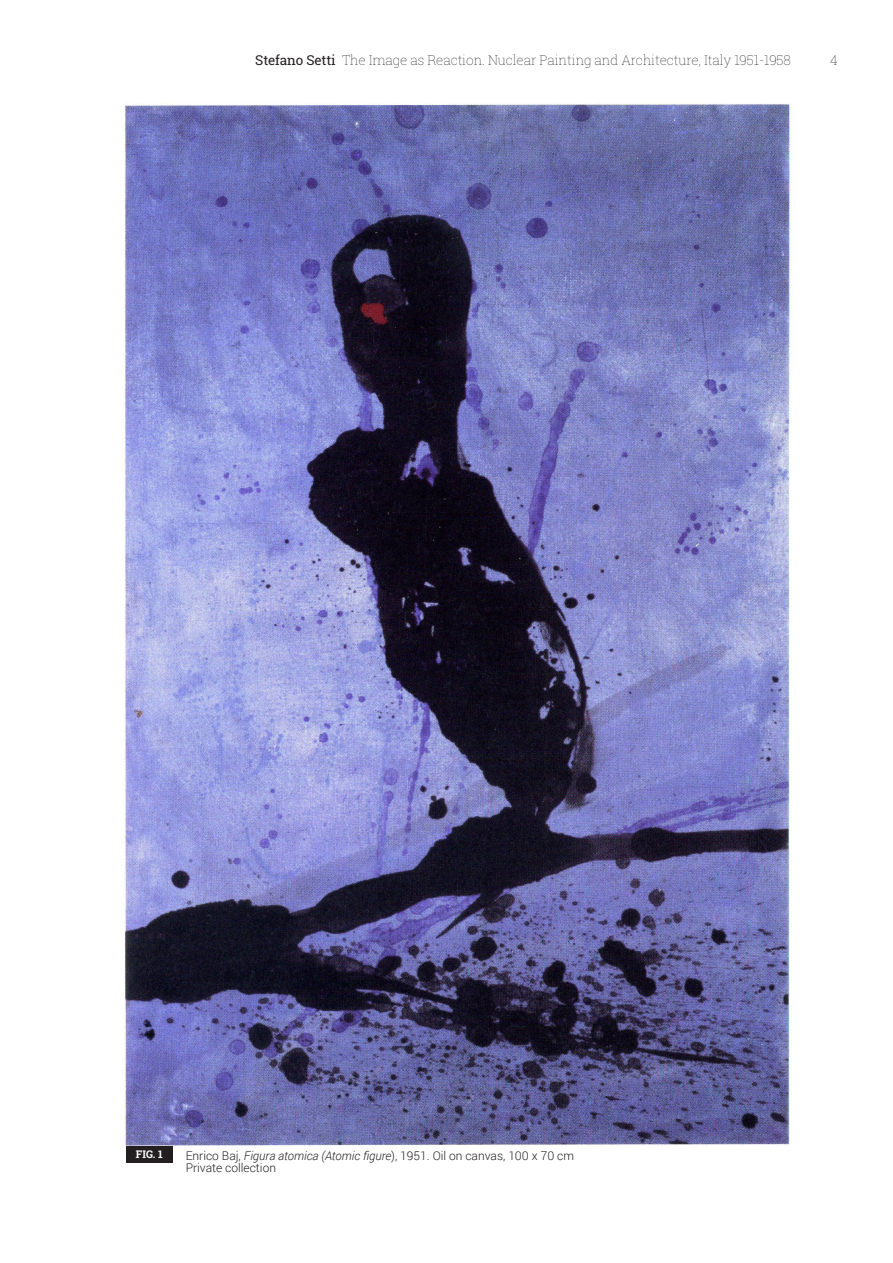
<style>
.page{position:relative;width:893px;height:1263px;background:#fff}
.page>*{position:absolute;margin:0;border:0;box-sizing:border-box;transform-origin:0 0}
.t1{font:100 13.5px "Roboto Slab";letter-spacing:-.01em;color:#231f20}
.ZZ_DIDA{font:300 12px/12.8px "Roboto";color:#231f20}
.t2{font:700 10.5px "Roboto Slab";color:#fff}
.s1{font-weight:400}
.s2{font-style:italic}
</style>
<div class="page">
<img style="left:122px;top:103px;width:669px;height:1043px">
<div style="left:126px;top:1146px;width:47px;height:16px;background:#231f20"></div>
<p class="t1" style="left:255px;top:51px;width:537px"><span class="s1">Stefano Setti</span> The Image as Reaction. Nuclear Painting and Architecture, Italy 1951-1958</p>
<p class="t1" style="left:830px;top:51px;width:9px">4</p>
<p class="t2" style="left:136px;top:1147px;width:28px">FIG. 1</p>
<p class="ZZ_DIDA" style="left:186px;top:1148px;width:390px">Enrico Baj, <span class="s2">Figura atomica (Atomic figure</span>), 1951. Oil on canvas, 100 x 70 cm<br>Private collection</p>
</div>
